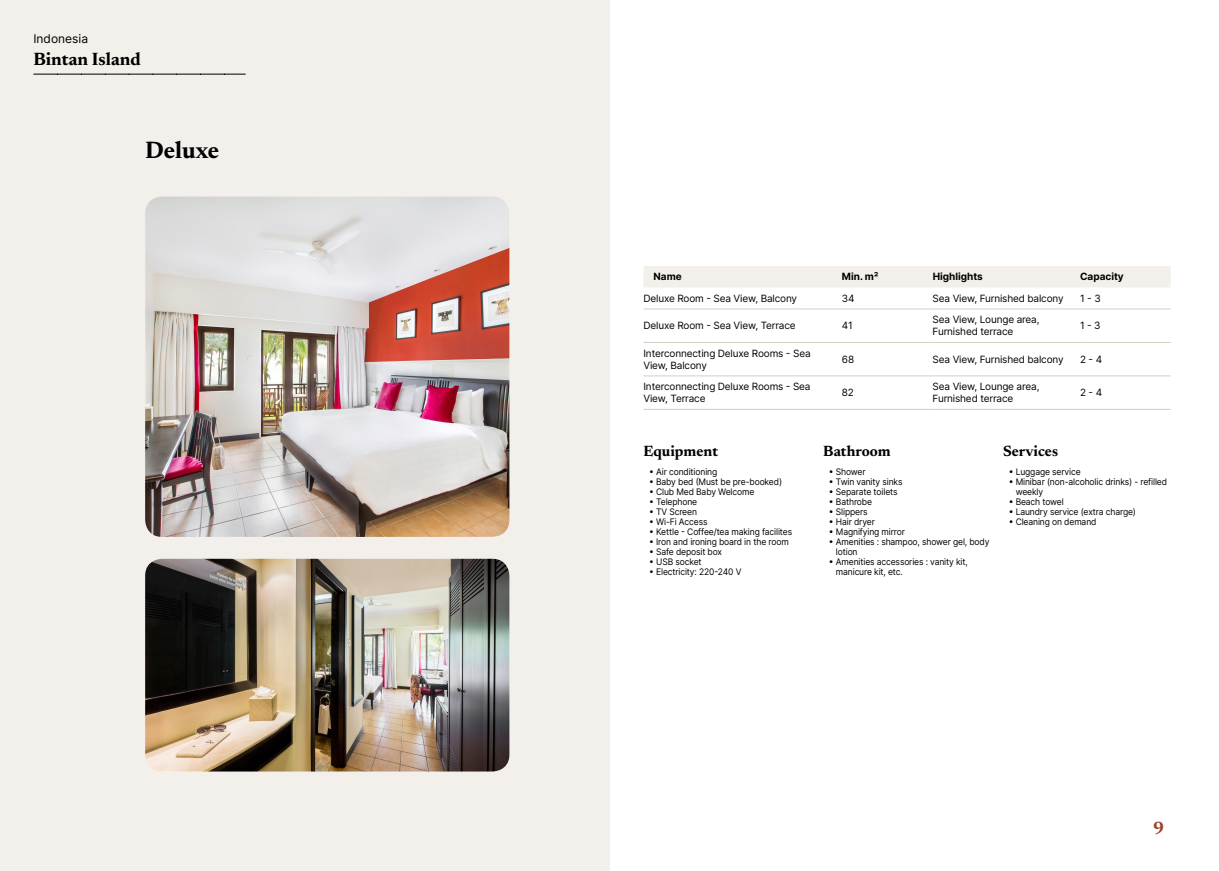
<style>
.page{position:relative;width:1219px;height:871px;background:#fff}
.page>*{position:absolute;margin:0;border:0;box-sizing:border-box;transform-origin:0 0}
.t1{font:700 24px "Newsreader 24 pt";color:#000}
.t2{font:700 18px "Newsreader 24 pt";color:#000}
.t3{font:700 18px "Newsreader 24 pt";color:#9d432c}
.t4{font:700 15px "Newsreader 24 pt";color:#000}
.t5{font:12px "Inter";color:#000}
.t6{font:10px/12px "Inter";letter-spacing:-.015em;color:#000}
.t7{font:700 10px "Inter";color:#000}
.t8{font:9px/10px "Inter";letter-spacing:-.015em;color:#000;scale:.95 1}
</style>
<div class="page">
<div style="left:0;top:0;width:609px;height:870px;background:#f3f0ec"></div>
<img style="left:145px;top:196px;width:364px;height:340px">
<img style="left:145px;top:558px;width:364px;height:213px">
<svg style="left:34px;top:74px;width:211px;height:1px"></svg>
<div style="left:644px;top:266px;width:527px;height:21px;background:#f3f0ec"></div>
<hr style="left:643px;top:308px;width:199px;height:1px;background:#d7cdc1">
<hr style="left:842px;top:308px;width:91px;height:1px;background:#d7cdc1">
<hr style="left:933px;top:308px;width:147px;height:1px;background:#d7cdc1">
<hr style="left:1080px;top:308px;width:91px;height:1px;background:#d7cdc1">
<hr style="left:643px;top:342px;width:199px;height:1px;background:#d7cdc1">
<hr style="left:842px;top:342px;width:91px;height:1px;background:#d7cdc1">
<hr style="left:933px;top:342px;width:147px;height:1px;background:#d7cdc1">
<hr style="left:1080px;top:342px;width:91px;height:1px;background:#d7cdc1">
<hr style="left:643px;top:375px;width:199px;height:1px;background:#d7cdc1">
<hr style="left:842px;top:375px;width:91px;height:1px;background:#d7cdc1">
<hr style="left:933px;top:375px;width:147px;height:1px;background:#d7cdc1">
<hr style="left:1080px;top:375px;width:91px;height:1px;background:#d7cdc1">
<hr style="left:643px;top:409px;width:199px;height:1px;background:#d7cdc1">
<hr style="left:842px;top:409px;width:91px;height:1px;background:#d7cdc1">
<hr style="left:933px;top:409px;width:147px;height:1px;background:#d7cdc1">
<hr style="left:1080px;top:409px;width:91px;height:1px;background:#d7cdc1">
<h3 class="t5" style="left:33px;top:30px;width:56px">Indonesia</h3>
<h2 class="t2" style="left:33px;top:46px;width:109px">Bintan Island</h2>
<h1 class="t1" style="left:145px;top:133px;width:76px">Deluxe</h1>
<p class="t7" style="left:653px;top:269px;width:30px">Name</p>
<p class="t7" style="left:842px;top:269px;width:38px">Min. m²</p>
<p class="t7" style="left:933px;top:269px;width:52px">Highlights</p>
<p class="t7" style="left:1080px;top:269px;width:45px">Capacity</p>
<p class="t6" style="left:643px;top:292px;width:155px">Deluxe Room - Sea View, Balcony</p>
<p class="t6" style="left:842px;top:292px;width:14px">34</p>
<p class="t6" style="left:933px;top:292px;width:132px">Sea View, Furnished balcony</p>
<p class="t6" style="left:1080px;top:292px;width:22px">1 - 3</p>
<p class="t6" style="left:643px;top:319px;width:154px">Deluxe Room - Sea View, Terrace</p>
<p class="t6" style="left:842px;top:319px;width:12px">41</p>
<p class="t6" style="left:933px;top:313px;width:108px">Sea View, Lounge area,<br>Furnished terrace</p>
<p class="t6" style="left:1080px;top:319px;width:22px">1 - 3</p>
<p class="t6" style="left:643px;top:347px;width:169px">Interconnecting Deluxe Rooms - Sea<br>View, Balcony</p>
<p class="t6" style="left:842px;top:353px;width:14px">68</p>
<p class="t6" style="left:933px;top:353px;width:132px">Sea View, Furnished balcony</p>
<p class="t6" style="left:1080px;top:353px;width:24px">2 - 4</p>
<p class="t6" style="left:643px;top:380px;width:169px">Interconnecting Deluxe Rooms - Sea<br>View, Terrace</p>
<p class="t6" style="left:842px;top:386px;width:14px">82</p>
<p class="t6" style="left:933px;top:380px;width:108px">Sea View, Lounge area,<br>Furnished terrace</p>
<p class="t6" style="left:1080px;top:386px;width:24px">2 - 4</p>
<h3 class="t4" style="left:643px;top:440px;width:76px">Equipment</h3>
<p class="t8" style="left:649px;top:466px;width:73px">• Air conditioning</p>
<p class="t8" style="left:649px;top:476px;width:141px">• Baby bed (Must be pre-booked)</p>
<p class="t8" style="left:649px;top:486px;width:112px">• Club Med Baby Welcome</p>
<p class="t8" style="left:649px;top:496px;width:52px">• Telephone</p>
<p class="t8" style="left:649px;top:506px;width:52px">• TV Screen</p>
<p class="t8" style="left:649px;top:516px;width:63px">• Wi-Fi Access</p>
<p class="t8" style="left:649px;top:526px;width:152px">• Kettle - Coffee/tea making facilites</p>
<p class="t8" style="left:649px;top:536px;width:148px">• Iron and ironing board in the room</p>
<p class="t8" style="left:649px;top:546px;width:78px">• Safe deposit box</p>
<p class="t8" style="left:649px;top:556px;width:57px">• USB socket</p>
<p class="t8" style="left:649px;top:566px;width:99px">• Electricity: 220-240 V</p>
<h3 class="t4" style="left:823px;top:440px;width:69px">Bathroom</h3>
<p class="t8" style="left:829px;top:466px;width:40px">• Shower</p>
<p class="t8" style="left:829px;top:476px;width:79px">• Twin vanity sinks</p>
<p class="t8" style="left:829px;top:486px;width:74px">• Separate toilets</p>
<p class="t8" style="left:829px;top:496px;width:47px">• Bathrobe</p>
<p class="t8" style="left:829px;top:506px;width:42px">• Slippers</p>
<p class="t8" style="left:829px;top:516px;width:50px">• Hair dryer</p>
<p class="t8" style="left:829px;top:526px;width:82px">• Magnifying mirror</p>
<p class="t8" style="left:836px;top:536px;width:163px;text-indent:-7px">• Amenities : shampoo, shower gel, body lotion</p>
<p class="t8" style="left:836px;top:556px;width:140px;text-indent:-7px">• Amenities accessories : vanity kit, manicure kit, etc.</p>
<h3 class="t4" style="left:1003px;top:440px;width:57px">Services</h3>
<p class="t8" style="left:1009px;top:466px;width:77px">• Luggage service</p>
<p class="t8" style="left:1016px;top:476px;width:161px;text-indent:-7px">• Minibar (non-alcoholic drinks) - refilled weekly</p>
<p class="t8" style="left:1009px;top:496px;width:59px">• Beach towel</p>
<p class="t8" style="left:1009px;top:506px;width:136px">• Laundry service (extra charge)</p>
<p class="t8" style="left:1009px;top:516px;width:94px">• Cleaning on demand</p>
<h2 class="t3" style="left:1153px;top:814px;width:13px">9</h2>
</div>
